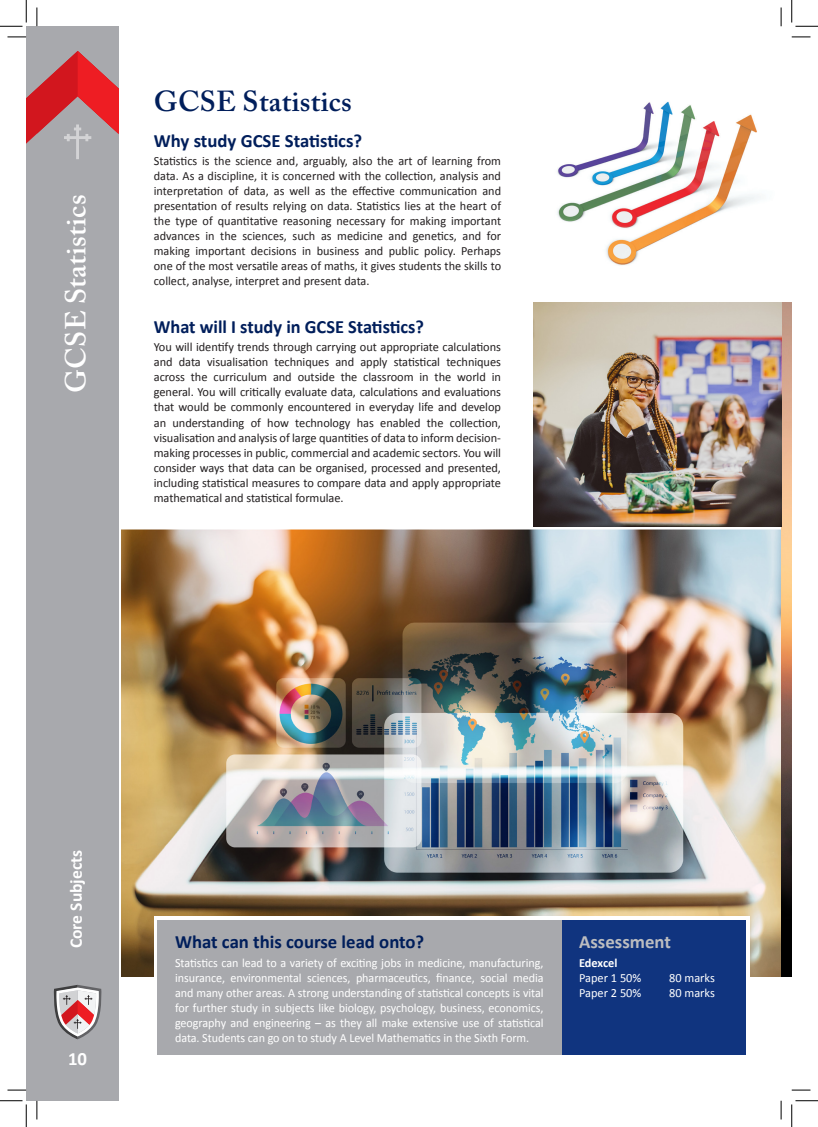
<style>
.page{position:relative;width:818px;height:1127px;background:#fff}
.page>*{position:absolute;margin:0;border:0;box-sizing:border-box;transform-origin:0 0}
.t1{font:600 28.75px "Adobe Caslon Pro";letter-spacing:.01em;color:#fff}
.t2{font:600 28.75px "Adobe Caslon Pro";letter-spacing:.01em;color:#001e5b}
.t3{font:700 18.75px "Calibri";color:#001e5b}
.t4{font:700 18.75px "Calibri";color:#bcbdc0}
.t5{font:700 18.75px "Calibri";color:#fff}
.t6{font:700 17.5px "Calibri";color:#fff}
.t7{font:12.5px/15px "Calibri";letter-spacing:-.005em;color:#231f20;text-align:justify}
.t8{font:12.5px/15px "Calibri";letter-spacing:-.005em;color:#fff;text-align:justify}
.t9{font:700 12.5px "Calibri";letter-spacing:-.005em;color:#fff}
</style>
<div class="page">
<img style="left:122px;top:529px;width:659px;height:447px">
<div style="left:26px;top:26px;width:92px;height:1074px;background:#a8a9ad"></div>
<svg style="left:26px;top:51px;width:92px;height:108px"></svg>
<svg style="left:54px;top:984px;width:47px;height:55px"></svg>
<img style="left:781px;top:303px;width:11px;height:673px">
<div style="left:154px;top:916px;width:595px;height:184px;background:#fff"></div>
<div style="left:561px;top:919px;width:185px;height:135px;background:#10347f"></div>
<div style="left:157px;top:919px;width:404px;height:135px;background:#a8a9ad"></div>
<img style="left:557px;top:101px;width:204px;height:164px">
<img style="left:533px;top:303px;width:248px;height:223px">
<svg style="left:8px;top:36px;width:18px;height:2px"></svg>
<svg style="left:792px;top:36px;width:18px;height:2px"></svg>
<svg style="left:8px;top:1089px;width:18px;height:1px"></svg>
<svg style="left:792px;top:1089px;width:18px;height:1px"></svg>
<svg style="left:36px;top:8px;width:2px;height:18px"></svg>
<svg style="left:36px;top:1100px;width:2px;height:19px"></svg>
<svg style="left:780px;top:8px;width:2px;height:18px"></svg>
<svg style="left:780px;top:1100px;width:2px;height:19px"></svg>
<svg style="left:0;top:0;width:27px;height:27px"></svg>
<svg style="left:0;top:1100px;width:27px;height:26px"></svg>
<svg style="left:791px;top:0;width:27px;height:27px"></svg>
<svg style="left:791px;top:1100px;width:27px;height:26px"></svg>
<p class="t1" style="left:59px;top:393px;width:199px;rotate:-90deg">GCSE Statistics</p>
<p class="t2" style="left:154px;top:84px;width:199px">GCSE Statistics</p>
<p class="t3" style="left:154px;top:129px;width:210px">Why study GCSE Statistics?</p>
<p class="t7" style="left:154px;top:153px;width:349px">Statistics is the science and, arguably, also the art of learning from data. As a discipline, it is concerned with the collection, analysis and interpretation of data, as well as the effective communication and presentation of results relying on data. Statistics lies at the heart of the type of quantitative reasoning necessary for making important advances in the sciences, such as medicine and genetics, and for making important decisions in business and public policy. Perhaps one of the most versatile areas of maths, it gives students the skills to collect, analyse, interpret and present data.</p>
<p class="t3" style="left:154px;top:315px;width:272px">What will I study in GCSE Statistics?</p>
<p class="t7" style="left:154px;top:339px;width:349px">You will identify trends through carrying out appropriate calculations and data visualisation techniques and apply statistical techniques across the curriculum and outside the classroom in the world in general. You will critically evaluate data, calculations and evaluations that would be commonly encountered in everyday life and develop an understanding of how technology has enabled the collection, visualisation and analysis of large quantities of data to inform decision&shy;making processes in public, commercial and academic sectors. You will consider ways that data can be organised, processed and presented, including statistical measures to compare data and apply appropriate mathematical and statistical formulae.</p>
<p class="t6" style="left:65px;top:948px;width:100px;rotate:-90deg">Core Subjects</p>
<p class="t5" style="left:68px;top:1046px;width:21px">10</p>
<p class="t3" style="left:175px;top:929px;width:251px">What can this course lead onto?</p>
<p class="t8" style="left:175px;top:954px;width:370px">Statistics can lead to a variety of exciting jobs in medicine, manufacturing, insurance, environmental sciences, pharmaceutics, finance, social media and many other areas. A strong understanding of statistical concepts is vital for further study in subjects like biology, psychology, business, economics, geography and engineering – as they all make extensive use of statistical data. Students can go on to study A Level Mathematics in the Sixth Form.</p>
<p class="t4" style="left:579px;top:929px;width:93px">Assessment</p>
<p class="t9" style="left:579px;top:954px;width:40px">Edexcel</p>
<p class="t8" style="left:579px;top:969px;width:64px">Paper 1 50%</p>
<p class="t8" style="left:669px;top:969px;width:47px">80 marks</p>
<p class="t8" style="left:579px;top:984px;width:64px">Paper 2 50%</p>
<p class="t8" style="left:669px;top:984px;width:47px">80 marks</p>
</div>
